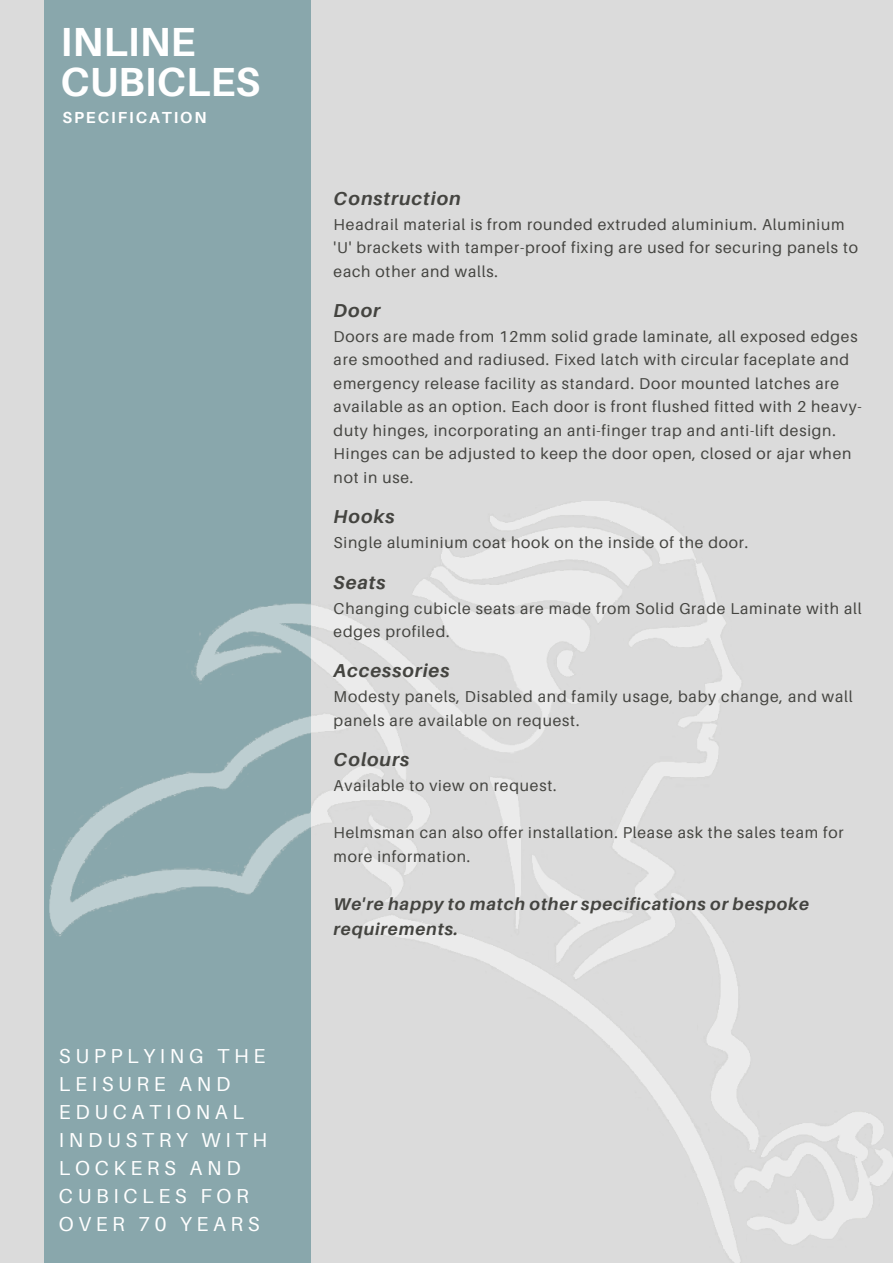
<style>
.page{position:relative;width:893px;height:1264px;background:#fff}
.page>*{position:absolute;margin:0;border:0;box-sizing:border-box;transform-origin:0 0}
.t1{font:700 40.65px "Aileron";color:#fff}
.t2{font:20.25px/28px "Aileron";letter-spacing:.23em;color:#fff}
.t3{font:italic 700 18.75px "Aileron";letter-spacing:.05em;color:#444440}
.t4{font:italic 700 17.25px/25px "Aileron";letter-spacing:.05em;color:#444440}
.t5{font:700 16.05px "Aileron";letter-spacing:.12em;color:#fff}
.t6{font:15.75px/23.4px "Aileron";letter-spacing:.05em;color:#444440}
</style>
<div class="page">
<div style="left:0;top:0;width:892px;height:1262px;background:#dbdbdb"></div>
<div style="left:44px;top:0;width:267px;height:1262px;background:#89a7ac"></div>
<img style="left:49px;top:501px;width:843px;height:761px">
<p class="t1" style="left:61px;top:16px;width:136px">INLINE</p>
<p class="t1" style="left:61px;top:57px;width:201px">CUBICLES</p>
<p class="t5" style="left:62px;top:107px;width:146px">SPECIFICATION</p>
<p class="t2" style="left:59px;top:1041px;width:208px">SUPPLYING THE<br>LEISURE AND<br>EDUCATIONAL</p>
<p class="t2" style="left:59px;top:1125px;width:210px">INDUSTRY WITH</p>
<p class="t2" style="left:59px;top:1153px;width:202px">LOCKERS AND<br>CUBICLES FOR<br>OVER 70 YEARS</p>
<p class="t3" style="left:333px;top:186px;width:129px">Construction</p>
<p class="t6" style="left:333px;top:212px;width:526px">Headrail material is from rounded extruded aluminium. Aluminium 'U' brackets with tamper-proof fixing are used for securing panels to each other and walls.</p>
<p class="t3" style="left:333px;top:299px;width:48px">Door</p>
<p class="t6" style="left:333px;top:324px;width:529px">Doors are made from 12mm solid grade laminate, all exposed edges are smoothed and radiused. Fixed latch with circular faceplate and emergency release facility as standard. Door mounted latches are available as an option. Each door is front flushed fitted with 2 heavy&shy;duty hinges, incorporating an anti-finger trap and anti-lift design.<br>Hinges can be adjusted to keep the door open, closed or ajar when not in use.</p>
<p class="t3" style="left:333px;top:505px;width:62px">Hooks</p>
<p class="t6" style="left:333px;top:530px;width:416px">Single aluminium coat hook on the inside of the door.</p>
<p class="t3" style="left:333px;top:570px;width:53px">Seats</p>
<p class="t6" style="left:333px;top:596px;width:529px">Changing cubicle seats are made from Solid Grade Laminate with all edges profiled.</p>
<p class="t3" style="left:333px;top:659px;width:117px">Accessories</p>
<p class="t6" style="left:333px;top:685px;width:520px">Modesty panels, Disabled and family usage, baby change, and wall panels are available on request.</p>
<p class="t3" style="left:333px;top:748px;width:77px">Colours</p>
<p class="t6" style="left:333px;top:773px;width:224px">Available to view on request.</p>
<p class="t6" style="left:333px;top:820px;width:511px">Helmsman can also offer installation. Please ask the sales team for more information.</p>
<p class="t4" style="left:333px;top:891px;width:477px">We're happy to match other specifications or bespoke requirements.</p>
</div>
